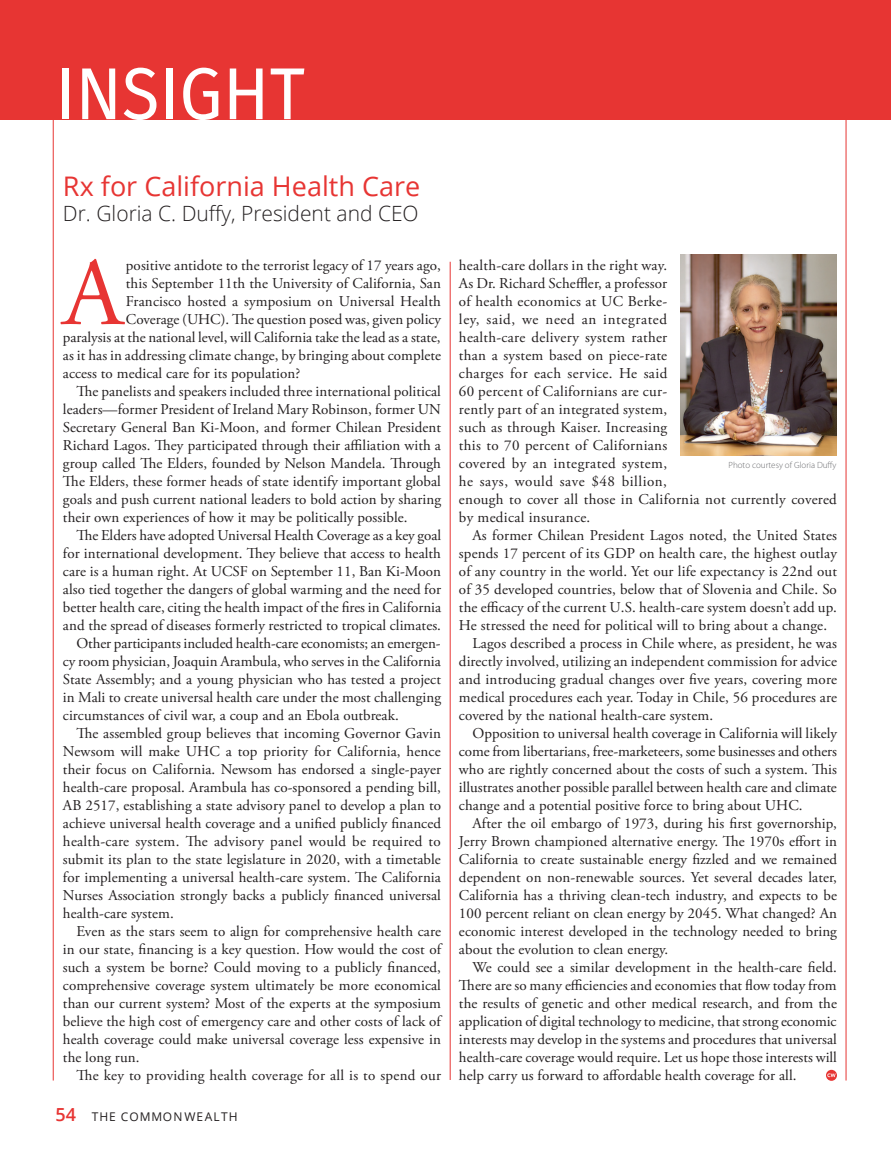
<style>
.page{position:relative;width:891px;height:1161px;background:#fff}
.page>*{position:absolute;margin:0;border:0;box-sizing:border-box;transform-origin:0 0}
.t1{font:96.45px "Adobe Garamond Pro";color:#e73533}
.t2{font:73.5px "Fira Sans";color:#fff;scale:.93 1}
.t3{font:27px "Open Sans";color:#e73533}
.t4{font:300 21px "Open Sans";color:#231f20}
.t5{font:15px/18px "Adobe Garamond Pro";letter-spacing:.005em;color:#231f20}
.t6{font:12px "Open Sans";letter-spacing:.08em;color:#231f20}
.t7{font:300 9px "Myriad Pro";color:#6c6d70}
.s1{font-weight:600;font-size:18px;color:#e73533}
</style>
<div class="page">
<hr style="left:846px;top:19px;width:1px;height:1062px;background:#e73533">
<hr style="left:53px;top:55px;width:1px;height:1026px;background:#e73533">
<hr style="left:450px;top:262px;width:1px;height:818px;background:#e73533">
<img style="left:681px;top:254px;width:156px;height:202px">
<div style="left:0;top:0;width:891px;height:119px;background:#e73533"></div>
<svg style="left:826px;top:1070px;width:11px;height:11px"></svg>
<h2 class="t2" style="left:56px;top:42px;width:269px">INSIGHT</h2>
<h3 class="t3" style="left:63px;top:168px;width:359px">Rx for California Health Care</h3>
<h3 class="t4" style="left:63px;top:199px;width:357px">Dr. Gloria C. Duffy, President and CEO</h3>
<h1 class="t1" style="left:63px;top:236px;width:62px">A</h1>
<p class="t5" style="left:126px;top:257px;width:316px">positive antidote to the terrorist legacy of 17 years ago,</p>
<p class="t5" style="left:126px;top:275px;width:317px">this September 11th the University of California, San</p>
<p class="t5" style="left:126px;top:293px;width:316px">Francisco hosted a symposium on Universal Health</p>
<p class="t5" style="left:126px;top:311px;width:317px">Coverage (UHC). The question posed was, given policy</p>
<p class="t5" style="left:63px;top:329px;width:379px">paralysis at the national level, will California take the lead as a state,</p>
<p class="t5" style="left:63px;top:347px;width:380px">as it has in addressing climate change, by bringing about complete</p>
<p class="t5" style="left:63px;top:365px;width:239px">access to medical care for its population?</p>
<p class="t5" style="left:76px;top:383px;width:366px">The panelists and speakers included three international political</p>
<p class="t5" style="left:63px;top:401px;width:379px">leaders—former President of Ireland Mary Robinson, former UN</p>
<p class="t5" style="left:63px;top:419px;width:380px">Secretary General Ban Ki-Moon, and former Chilean President</p>
<p class="t5" style="left:63px;top:437px;width:380px">Richard Lagos. They participated through their affiliation with a</p>
<p class="t5" style="left:63px;top:455px;width:380px">group called The Elders, founded by Nelson Mandela. Through</p>
<p class="t5" style="left:63px;top:473px;width:380px">The Elders, these former heads of state identify important global</p>
<p class="t5" style="left:63px;top:491px;width:380px">goals and push current national leaders to bold action by sharing</p>
<p class="t5" style="left:63px;top:509px;width:346px">their own experiences of how it may be politically possible.</p>
<p class="t5" style="left:76px;top:527px;width:366px">The Elders have adopted Universal Health Coverage as a key goal</p>
<p class="t5" style="left:63px;top:545px;width:380px">for international development. They believe that access to health</p>
<p class="t5" style="left:63px;top:563px;width:379px">care is a human right. At UCSF on September 11, Ban Ki-Moon</p>
<p class="t5" style="left:63px;top:581px;width:380px">also tied together the dangers of global warming and the need for</p>
<p class="t5" style="left:63px;top:599px;width:380px">better health care, citing the health impact of the fires in California</p>
<p class="t5" style="left:63px;top:617px;width:380px">and the spread of diseases formerly restricted to tropical climates.</p>
<p class="t5" style="left:76px;top:635px;width:366px">Other participants included health-care economists; an emergen-</p>
<p class="t5" style="left:63px;top:653px;width:379px">cy room physician, Joaquin Arambula, who serves in the California</p>
<p class="t5" style="left:63px;top:671px;width:379px">State Assembly; and a young physician who has tested a project</p>
<p class="t5" style="left:63px;top:689px;width:380px">in Mali to create universal health care under the most challenging</p>
<p class="t5" style="left:63px;top:707px;width:337px">circumstances of civil war, a coup and an Ebola outbreak.</p>
<p class="t5" style="left:76px;top:725px;width:366px">The assembled group believes that incoming Governor Gavin</p>
<p class="t5" style="left:63px;top:743px;width:379px">Newsom will make UHC a top priority for California, hence</p>
<p class="t5" style="left:63px;top:761px;width:380px">their focus on California. Newsom has endorsed a single-payer</p>
<p class="t5" style="left:63px;top:779px;width:380px">health-care proposal. Arambula has co-sponsored a pending bill,</p>
<p class="t5" style="left:63px;top:797px;width:380px">AB 2517, establishing a state advisory panel to develop a plan to</p>
<p class="t5" style="left:63px;top:815px;width:380px">achieve universal health coverage and a unified publicly financed</p>
<p class="t5" style="left:63px;top:833px;width:379px">health-care system. The advisory panel would be required to</p>
<p class="t5" style="left:63px;top:851px;width:379px">submit its plan to the state legislature in 2020, with a timetable</p>
<p class="t5" style="left:63px;top:869px;width:379px">for implementing a universal health-care system. The California</p>
<p class="t5" style="left:63px;top:887px;width:379px">Nurses Association strongly backs a publicly financed universal</p>
<p class="t5" style="left:63px;top:905px;width:112px">health-care system.</p>
<p class="t5" style="left:76px;top:923px;width:366px">Even as the stars seem to align for comprehensive health care</p>
<p class="t5" style="left:63px;top:941px;width:380px">in our state, financing is a key question. How would the cost of</p>
<p class="t5" style="left:63px;top:959px;width:379px">such a system be borne? Could moving to a publicly financed,</p>
<p class="t5" style="left:63px;top:977px;width:380px">comprehensive coverage system ultimately be more economical</p>
<p class="t5" style="left:63px;top:995px;width:379px">than our current system? Most of the experts at the symposium</p>
<p class="t5" style="left:63px;top:1013px;width:379px">believe the high cost of emergency care and other costs of lack of</p>
<p class="t5" style="left:63px;top:1031px;width:379px">health coverage could make universal coverage less expensive in</p>
<p class="t5" style="left:63px;top:1049px;width:78px">the long run.</p>
<p class="t5" style="left:76px;top:1067px;width:366px">The key to providing health coverage for all is to spend our</p>
<p class="t6" style="left:55px;top:1108px;width:184px"><span class="s1">54</span> THE COMMONWEALTH</p>
<p class="t5" style="left:459px;top:257px;width:379px">health-care dollars in the right way.<br>As Dr. Richard Scheffler, a professor<br>of health economics at UC Berke-<br>ley, said, we need an integrated<br>health-care delivery system rather<br>than a system based on piece-rate<br>charges for each service. He said<br>60 percent of Californians are cur-<br>rently part of an integrated system,<br>such as through Kaiser. Increasing<br>this to 70 percent of Californians<br>covered by an integrated system,<br>he says, would save $48 billion,<br>enough to cover all those in California not currently covered by medical insurance.</p>
<p class="t5" style="left:472px;top:527px;width:366px">As former Chilean President Lagos noted, the United States</p>
<p class="t5" style="left:459px;top:545px;width:379px">spends 17 percent of its GDP on health care, the highest outlay</p>
<p class="t5" style="left:459px;top:563px;width:379px">of any country in the world. Yet our life expectancy is 22nd out</p>
<p class="t5" style="left:459px;top:581px;width:379px">of 35 developed countries, below that of Slovenia and Chile. So</p>
<p class="t5" style="left:459px;top:599px;width:380px">the efficacy of the current U.S. health-care system doesn’t add up.</p>
<p class="t5" style="left:459px;top:617px;width:370px">He stressed the need for political will to bring about a change.</p>
<p class="t5" style="left:472px;top:635px;width:366px">Lagos described a process in Chile where, as president, he was</p>
<p class="t5" style="left:459px;top:653px;width:379px">directly involved, utilizing an independent commission for advice</p>
<p class="t5" style="left:459px;top:671px;width:379px">and introducing gradual changes over five years, covering more</p>
<p class="t5" style="left:459px;top:689px;width:380px">medical procedures each year. Today in Chile, 56 procedures are</p>
<p class="t5" style="left:459px;top:707px;width:256px">covered by the national health-care system.</p>
<p class="t5" style="left:472px;top:725px;width:366px">Opposition to universal health coverage in California will likely</p>
<p class="t5" style="left:459px;top:743px;width:380px">come from libertarians, free-marketeers, some businesses and others</p>
<p class="t5" style="left:459px;top:761px;width:380px">who are rightly concerned about the costs of such a system. This</p>
<p class="t5" style="left:459px;top:779px;width:379px">illustrates another possible parallel between health care and climate</p>
<p class="t5" style="left:459px;top:797px;width:345px">change and a potential positive force to bring about UHC.</p>
<p class="t5" style="left:472px;top:815px;width:366px">After the oil embargo of 1973, during his first governorship,</p>
<p class="t5" style="left:459px;top:833px;width:380px">Jerry Brown championed alternative energy. The 1970s effort in</p>
<p class="t5" style="left:459px;top:851px;width:379px">California to create sustainable energy fizzled and we remained</p>
<p class="t5" style="left:459px;top:869px;width:380px">dependent on non-renewable sources. Yet several decades later,</p>
<p class="t5" style="left:459px;top:887px;width:380px">California has a thriving clean-tech industry, and expects to be</p>
<p class="t5" style="left:459px;top:905px;width:379px">100 percent reliant on clean energy by 2045. What changed? An</p>
<p class="t5" style="left:459px;top:923px;width:380px">economic interest developed in the technology needed to bring</p>
<p class="t5" style="left:459px;top:941px;width:211px">about the evolution to clean energy.</p>
<p class="t5" style="left:472px;top:959px;width:366px">We could see a similar development in the health-care field.</p>
<p class="t5" style="left:459px;top:977px;width:379px">There are so many efficiencies and economies that flow today from</p>
<p class="t5" style="left:459px;top:995px;width:380px">the results of genetic and other medical research, and from the</p>
<p class="t5" style="left:459px;top:1013px;width:379px">application of digital technology to medicine, that strong economic</p>
<p class="t5" style="left:459px;top:1031px;width:380px">interests may develop in the systems and procedures that universal</p>
<p class="t5" style="left:459px;top:1049px;width:380px">health-care coverage would require. Let us hope those interests will</p>
<p class="t5" style="left:459px;top:1067px;width:339px">help carry us forward to affordable health coverage for all.</p>
<p class="t7" style="left:729px;top:460px;width:109px">Photo courtesy of Gloria Duffy</p>
</div>
